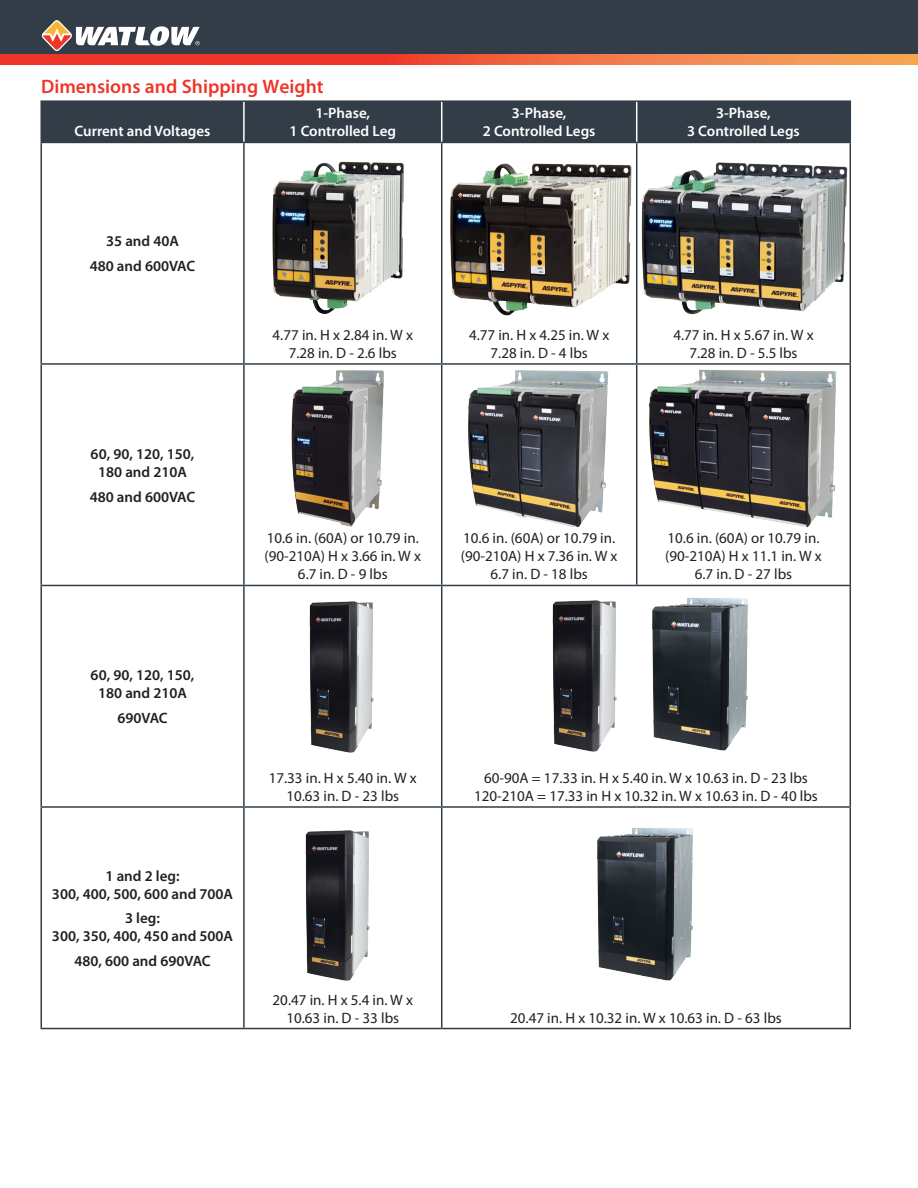
<style>
.page{position:relative;width:918px;height:1188px;background:#fff}
.page>*{position:absolute;margin:0;border:0;box-sizing:border-box;transform-origin:0 0}
.t1{font:600 19.5px "Myriad Pro";color:#ee3529}
.t2{font:15px/18px "Myriad Pro";color:#231f20;text-align:center}
.t3{font:600 15px/18px "Myriad Pro";color:#231f20;text-align:center}
.t4{font:600 15px "Myriad Pro";color:#fff}
</style>
<div class="page">
<div style="left:0;top:0;width:918px;height:54px;background:#323d47"></div>
<svg style="left:0;top:54px;width:918px;height:11px;background:#f05d3c"></svg>
<svg style="left:42px;top:20px;width:158px;height:31px"></svg>
<div style="left:42px;top:102px;width:808px;height:40px;background:#323d47"></div>
<hr style="left:40px;top:143px;width:2px;height:220px;background:#323d47">
<hr style="left:243px;top:143px;width:2px;height:220px;background:#323d47">
<hr style="left:441px;top:143px;width:1px;height:220px;background:#323d47">
<hr style="left:636px;top:143px;width:1px;height:220px;background:#323d47">
<hr style="left:850px;top:143px;width:1px;height:220px;background:#323d47">
<hr style="left:40px;top:363px;width:204px;height:2px;background:#323d47">
<hr style="left:40px;top:365px;width:2px;height:220px;background:#323d47">
<hr style="left:244px;top:363px;width:198px;height:2px;background:#323d47">
<hr style="left:243px;top:365px;width:2px;height:220px;background:#323d47">
<hr style="left:442px;top:363px;width:195px;height:2px;background:#323d47">
<hr style="left:441px;top:365px;width:1px;height:220px;background:#323d47">
<hr style="left:637px;top:363px;width:214px;height:2px;background:#323d47">
<hr style="left:636px;top:365px;width:1px;height:220px;background:#323d47">
<hr style="left:850px;top:365px;width:1px;height:220px;background:#323d47">
<hr style="left:40px;top:585px;width:204px;height:1px;background:#323d47">
<hr style="left:40px;top:586px;width:2px;height:220px;background:#323d47">
<hr style="left:244px;top:585px;width:198px;height:1px;background:#323d47">
<hr style="left:243px;top:586px;width:2px;height:220px;background:#323d47">
<hr style="left:442px;top:585px;width:195px;height:1px;background:#323d47">
<hr style="left:441px;top:586px;width:1px;height:220px;background:#323d47">
<hr style="left:637px;top:585px;width:214px;height:1px;background:#323d47">
<hr style="left:850px;top:586px;width:1px;height:220px;background:#323d47">
<hr style="left:40px;top:806px;width:204px;height:2px;background:#323d47">
<hr style="left:40px;top:808px;width:2px;height:220px;background:#323d47">
<hr style="left:244px;top:806px;width:198px;height:2px;background:#323d47">
<hr style="left:243px;top:808px;width:2px;height:220px;background:#323d47">
<hr style="left:442px;top:806px;width:195px;height:2px;background:#323d47">
<hr style="left:441px;top:808px;width:1px;height:220px;background:#323d47">
<hr style="left:637px;top:806px;width:214px;height:2px;background:#323d47">
<hr style="left:850px;top:808px;width:1px;height:220px;background:#323d47">
<hr style="left:40px;top:1028px;width:204px;height:1px;background:#323d47">
<hr style="left:244px;top:1028px;width:198px;height:1px;background:#323d47">
<hr style="left:442px;top:1028px;width:195px;height:1px;background:#323d47">
<hr style="left:637px;top:1028px;width:214px;height:1px;background:#323d47">
<hr style="left:40px;top:100px;width:204px;height:2px;background:#323d47">
<hr style="left:40px;top:102px;width:2px;height:40px;background:#323d47">
<hr style="left:244px;top:100px;width:198px;height:2px;background:#323d47">
<hr style="left:442px;top:100px;width:195px;height:2px;background:#323d47">
<hr style="left:637px;top:100px;width:214px;height:2px;background:#323d47">
<hr style="left:850px;top:102px;width:1px;height:40px;background:#323d47">
<hr style="left:40px;top:142px;width:204px;height:1px;background:#323d47">
<hr style="left:244px;top:142px;width:198px;height:1px;background:#323d47">
<hr style="left:442px;top:142px;width:195px;height:1px;background:#323d47">
<hr style="left:637px;top:142px;width:214px;height:1px;background:#323d47">
<hr style="left:243px;top:102px;width:2px;height:40px;background:#fff">
<hr style="left:441px;top:102px;width:1px;height:40px;background:#fff">
<hr style="left:636px;top:102px;width:1px;height:40px;background:#fff">
<img style="left:468px;top:370px;width:140px;height:156px">
<img style="left:248px;top:141px;width:182px;height:173px">
<img style="left:639px;top:361px;width:212px;height:175px">
<img style="left:279px;top:363px;width:120px;height:164px">
<img style="left:305px;top:830px;width:65px;height:151px">
<img style="left:597px;top:828px;width:96px;height:153px">
<img style="left:429px;top:148px;width:199px;height:181px">
<img style="left:628px;top:155px;width:222px;height:174px">
<img style="left:309px;top:601px;width:65px;height:152px">
<img style="left:552px;top:600px;width:65px;height:152px">
<img style="left:629px;top:579px;width:150px;height:172px">
<p class="t1" style="left:41px;top:75px;width:284px">Dimensions and Shipping Weight</p>
<p class="t4" style="left:75px;top:122px;width:137px">Current and Voltages</p>
<p class="t3" style="left:106px;top:232px;width:74px">35 and 40A</p>
<p class="t3" style="left:90px;top:257px;width:107px">480 and 600VAC</p>
<p class="t4" style="left:315px;top:104px;width:56px">1-Phase,</p>
<p class="t4" style="left:290px;top:122px;width:108px">1 Controlled Leg</p>
<p class="t4" style="left:512px;top:104px;width:56px">3-Phase,</p>
<p class="t4" style="left:483px;top:122px;width:114px">2 Controlled Legs</p>
<p class="t4" style="left:716px;top:104px;width:56px">3-Phase,</p>
<p class="t4" style="left:687px;top:122px;width:114px">3 Controlled Legs</p>
<p class="t2" style="left:273px;top:326px;width:142px">4.77 in. H x 2.84 in. W x<br>7.28 in. D - 2.6 lbs</p>
<p class="t2" style="left:469px;top:326px;width:142px">4.77 in. H x 4.25 in. W x<br>7.28 in. D - 4 lbs</p>
<p class="t2" style="left:673px;top:326px;width:142px">4.77 in. H x 5.67 in. W x<br>7.28 in. D - 5.5 lbs</p>
<p class="t3" style="left:91px;top:445px;width:105px">60, 90, 120, 150,<br>180 and 210A</p>
<p class="t3" style="left:90px;top:487px;width:107px">480 and 600VAC</p>
<p class="t2" style="left:264px;top:529px;width:158px">10.6 in. (60A) or 10.79 in. (90-210A) H x 3.66 in. W x<br>6.7 in. D - 9 lbs</p>
<p class="t2" style="left:461px;top:529px;width:158px">10.6 in. (60A) or 10.79 in. (90-210A) H x 7.36 in. W x<br>6.7 in. D - 18 lbs</p>
<p class="t2" style="left:665px;top:529px;width:158px">10.6 in. (60A) or 10.79 in. (90-210A) H x 11.1 in. W x<br>6.7 in. D - 27 lbs</p>
<p class="t3" style="left:91px;top:666px;width:105px">60, 90, 120, 150,<br>180 and 210A</p>
<p class="t3" style="left:117px;top:709px;width:52px">690VAC</p>
<p class="t3" style="left:52px;top:866px;width:183px">1 and 2 leg:<br>300, 400, 500, 600 and 700A</p>
<p class="t3" style="left:125px;top:909px;width:36px">3 leg:</p>
<p class="t3" style="left:52px;top:927px;width:183px">300, 350, 400, 450 and 500A</p>
<p class="t3" style="left:74px;top:952px;width:138px">480, 600 and 690VAC</p>
<p class="t2" style="left:269px;top:769px;width:150px">17.33 in. H x 5.40 in. W x<br>10.63 in. D - 23 lbs</p>
<p class="t2" style="left:474px;top:769px;width:345px">60-90A = 17.33 in. H x 5.40 in. W x 10.63 in. D - 23 lbs<br>120-210A = 17.33 in H x 10.32 in. W x 10.63 in. D - 40 lbs</p>
<p class="t2" style="left:273px;top:990px;width:142px">20.47 in. H x 5.4 in. W x<br>10.63 in. D - 33 lbs</p>
<p class="t2" style="left:510px;top:1008px;width:273px">20.47 in. H x 10.32 in. W x 10.63 in. D - 63 lbs</p>
</div>
